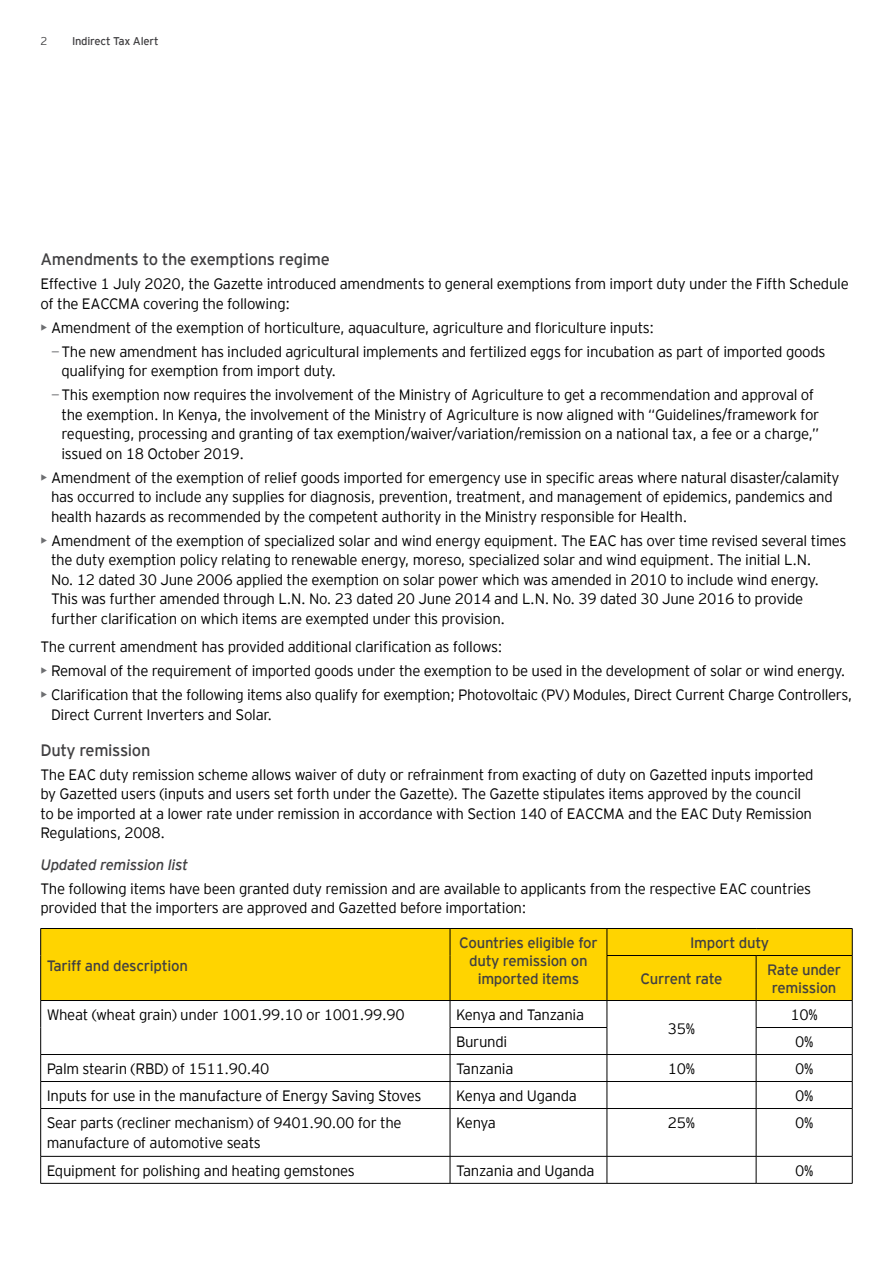
<style>
.page{position:relative;width:893px;height:1263px;background:#fff}
.page>*{position:absolute;margin:0;border:0;box-sizing:border-box;transform-origin:0 0}
.t1{font:16.5px "EY Interstate";letter-spacing:-.02em;color:#414042}
.t2{font:300 15px/19.5px "EY Interstate";letter-spacing:-.02em;color:#000}
.t3{font:15px/18px "EY Interstate";letter-spacing:-.02em;color:#414042;text-align:center}
.t4{font:italic 15px "EY Interstate";letter-spacing:-.02em;color:#414042}
.t5{font:11.25px "EY Interstate";letter-spacing:-.02em;color:#414042}
.t6{font:300 11.25px "EY Interstate";color:#414042}
.s1{font-weight:400;color:#6d6e71}
.s2{color:#6d6e71}
</style>
<div class="page">
<div style="left:41px;top:929px;width:811px;height:71px;background:#ffd400"></div>
<hr style="left:40px;top:928px;width:410px;height:1px;background:#000">
<svg style="left:40px;top:929px;width:1px;height:26px"></svg>
<hr style="left:450px;top:928px;width:157px;height:1px;background:#000">
<svg style="left:450px;top:929px;width:1px;height:26px"></svg>
<hr style="left:607px;top:928px;width:149px;height:1px;background:#000">
<svg style="left:607px;top:929px;width:1px;height:26px"></svg>
<hr style="left:756px;top:928px;width:96px;height:1px;background:#000">
<svg style="left:852px;top:929px;width:1px;height:26px"></svg>
<hr style="left:40px;top:955px;width:1px;height:45px;background:#000">
<hr style="left:450px;top:955px;width:1px;height:45px;background:#000">
<hr style="left:607px;top:955px;width:149px;height:1px;background:#000">
<hr style="left:607px;top:956px;width:1px;height:44px;background:#000">
<hr style="left:756px;top:955px;width:96px;height:1px;background:#000">
<hr style="left:756px;top:956px;width:1px;height:44px;background:#000">
<hr style="left:852px;top:956px;width:1px;height:44px;background:#000">
<hr style="left:40px;top:1000px;width:410px;height:1px;background:#000">
<hr style="left:450px;top:1000px;width:157px;height:1px;background:#000">
<hr style="left:607px;top:1000px;width:149px;height:1px;background:#000">
<hr style="left:756px;top:1000px;width:96px;height:1px;background:#000">
<hr style="left:450px;top:1027px;width:157px;height:1px;background:#000">
<hr style="left:756px;top:1027px;width:96px;height:1px;background:#000">
<hr style="left:40px;top:1054px;width:410px;height:1px;background:#000">
<hr style="left:450px;top:1054px;width:157px;height:1px;background:#000">
<hr style="left:607px;top:1054px;width:149px;height:1px;background:#000">
<hr style="left:756px;top:1054px;width:96px;height:1px;background:#000">
<hr style="left:40px;top:1081px;width:410px;height:1px;background:#000">
<svg style="left:40px;top:1001px;width:1px;height:107px"></svg>
<hr style="left:450px;top:1081px;width:157px;height:1px;background:#000">
<svg style="left:450px;top:1001px;width:1px;height:107px"></svg>
<hr style="left:607px;top:1081px;width:149px;height:1px;background:#000">
<svg style="left:607px;top:1001px;width:1px;height:107px"></svg>
<hr style="left:756px;top:1081px;width:96px;height:1px;background:#000">
<svg style="left:756px;top:1001px;width:1px;height:107px"></svg>
<svg style="left:852px;top:1001px;width:1px;height:107px"></svg>
<hr style="left:40px;top:1108px;width:410px;height:1px;background:#000">
<hr style="left:40px;top:1109px;width:1px;height:47px;background:#000">
<hr style="left:450px;top:1108px;width:157px;height:1px;background:#000">
<hr style="left:450px;top:1109px;width:1px;height:47px;background:#000">
<hr style="left:607px;top:1108px;width:149px;height:1px;background:#000">
<hr style="left:607px;top:1109px;width:1px;height:47px;background:#000">
<hr style="left:756px;top:1108px;width:96px;height:1px;background:#000">
<hr style="left:756px;top:1109px;width:1px;height:47px;background:#000">
<hr style="left:852px;top:1109px;width:1px;height:47px;background:#000">
<hr style="left:40px;top:1156px;width:410px;height:1px;background:#000">
<svg style="left:40px;top:1156px;width:1px;height:27px"></svg>
<hr style="left:450px;top:1156px;width:157px;height:1px;background:#000">
<svg style="left:450px;top:1156px;width:1px;height:27px"></svg>
<hr style="left:607px;top:1156px;width:149px;height:1px;background:#000">
<svg style="left:607px;top:1156px;width:1px;height:27px"></svg>
<hr style="left:756px;top:1156px;width:96px;height:1px;background:#000">
<svg style="left:756px;top:1156px;width:1px;height:27px"></svg>
<svg style="left:852px;top:1156px;width:1px;height:27px"></svg>
<hr style="left:40px;top:1183px;width:410px;height:1px;background:#000">
<hr style="left:450px;top:1183px;width:157px;height:1px;background:#000">
<hr style="left:607px;top:1183px;width:149px;height:1px;background:#000">
<hr style="left:756px;top:1183px;width:96px;height:1px;background:#000">
<p class="t6" style="left:40px;top:33px;width:8px">2</p>
<p class="t5" style="left:72px;top:33px;width:88px">Indirect Tax Alert</p>
<p class="t1" style="left:40px;top:248px;width:291px">Amendments to the exemptions regime</p>
<p class="t2" style="left:40px;top:273px;width:810px">Effective 1 July 2020, the Gazette introduced amendments to general exemptions from import duty under the Fifth Schedule of the EACCMA covering the following:</p>
<p class="t2" style="left:51px;top:315px;width:776px;line-height:24px;text-indent:-10px"><span class="s1">•</span> Amendment of the exemption of horticulture, aquaculture, agriculture and floriculture inputs:<br><span class="s2">−</span>The new amendment has included agricultural implements and fertilized eggs for incubation as part of imported goods</p>
<p class="t2" style="left:51px;top:358px;width:765px;line-height:24px;text-indent:10px">qualifying for exemption from import duty.<br><span class="s2">−</span>This exemption now requires the involvement of the Ministry of Agriculture to get a recommendation and approval of</p>
<p class="t2" style="left:62px;top:404px;width:759px;text-align:justify">the exemption. In Kenya, the involvement of the Ministry of Agriculture is now aligned with “Guidelines/framework for requesting, processing and granting of tax exemption/waiver/variation/remission on a national tax, a fee or a charge,” issued on 18 October 2019.</p>
<p class="t2" style="left:51px;top:467px;width:790px;text-indent:-10px"><span class="s1">•</span> Amendment of the exemption of relief goods imported for emergency use in specific areas where natural disaster/calamity has occurred to include any supplies for diagnosis, prevention, treatment, and management of epidemics, pandemics and health hazards as recommended by the competent authority in the Ministry responsible for Health.</p>
<p class="t2" style="left:51px;top:530px;width:797px;text-indent:-10px"><span class="s1">•</span> Amendment of the exemption of specialized solar and wind energy equipment. The EAC has over time revised several times the duty exemption policy relating to renewable energy, moreso, specialized solar and wind equipment. The initial L.N.<br>No. 12 dated 30 June 2006 applied the exemption on solar power which was amended in 2010 to include wind energy.<br>This was further amended through L.N. No. 23 dated 20 June 2014 and L.N. No. 39 dated 30 June 2016 to provide further clarification on which items are exempted under this provision.</p>
<p class="t2" style="left:40px;top:636px;width:463px">The current amendment has provided additional clarification as follows:</p>
<p class="t2" style="left:40px;top:660px;width:807px"><span class="s1">•</span> Removal of the requirement of imported goods under the exemption to be used in the development of solar or wind energy.</p>
<p class="t2" style="left:51px;top:684px;width:803px;text-indent:-10px"><span class="s1">•</span> Clarification that the following items also qualify for exemption; Photovoltaic (PV) Modules, Direct Current Charge Controllers,<br>Direct Current Inverters and Solar.</p>
<p class="t1" style="left:40px;top:738px;width:111px">Duty remission</p>
<p class="t2" style="left:40px;top:764px;width:775px">The EAC duty remission scheme allows waiver of duty or refrainment from exacting of duty on Gazetted inputs imported by Gazetted users (inputs and users set forth under the Gazette). The Gazette stipulates items approved by the council to be imported at a lower rate under remission in accordance with Section 140 of EACCMA and the EAC Duty Remission Regulations, 2008.</p>
<p class="t4" style="left:40px;top:854px;width:149px">Updated remission list</p>
<p class="t2" style="left:40px;top:878px;width:772px">The following items have been granted duty remission and are available to applicants from the respective EAC countries provided that the importers are approved and Gazetted before importation:</p>
<p class="t3" style="left:47px;top:955px;width:143px">Tariff and description</p>
<p class="t3" style="left:459px;top:933px;width:140px">Countries eligible for duty remission on imported items</p>
<p class="t3" style="left:690px;top:933px;width:81px">Import duty</p>
<p class="t3" style="left:640px;top:969px;width:84px">Current rate</p>
<p class="t3" style="left:767px;top:960px;width:75px">Rate under remission</p>
<p class="t2" style="left:47px;top:1004px;width:360px">Wheat (wheat grain) under 1001.99.10 or 1001.99.90</p>
<p class="t2" style="left:456px;top:1004px;width:130px">Kenya and Tanzania</p>
<p class="t2" style="left:668px;top:1017px;width:29px">35%</p>
<p class="t2" style="left:790px;top:1004px;width:29px">10%</p>
<p class="t2" style="left:456px;top:1031px;width:53px">Burundi</p>
<p class="t2" style="left:795px;top:1031px;width:20px">0%</p>
<p class="t2" style="left:47px;top:1058px;width:224px">Palm stearin (RBD) of 1511.90.40</p>
<p class="t2" style="left:456px;top:1058px;width:59px">Tanzania</p>
<p class="t2" style="left:668px;top:1058px;width:29px">10%</p>
<p class="t2" style="left:795px;top:1058px;width:20px">0%</p>
<p class="t2" style="left:47px;top:1085px;width:376px">Inputs for use in the manufacture of Energy Saving Stoves</p>
<p class="t2" style="left:456px;top:1085px;width:122px">Kenya and Uganda</p>
<p class="t2" style="left:795px;top:1085px;width:20px">0%</p>
<p class="t2" style="left:47px;top:1112px;width:356px">Sear parts (recliner mechanism) of 9401.90.00 for the manufacture of automotive seats</p>
<p class="t2" style="left:456px;top:1112px;width:41px">Kenya</p>
<p class="t2" style="left:668px;top:1112px;width:29px">25%</p>
<p class="t2" style="left:795px;top:1112px;width:20px">0%</p>
<p class="t2" style="left:47px;top:1160px;width:310px">Equipment for polishing and heating gemstones</p>
<p class="t2" style="left:456px;top:1160px;width:140px">Tanzania and Uganda</p>
<p class="t2" style="left:795px;top:1160px;width:20px">0%</p>
</div>
